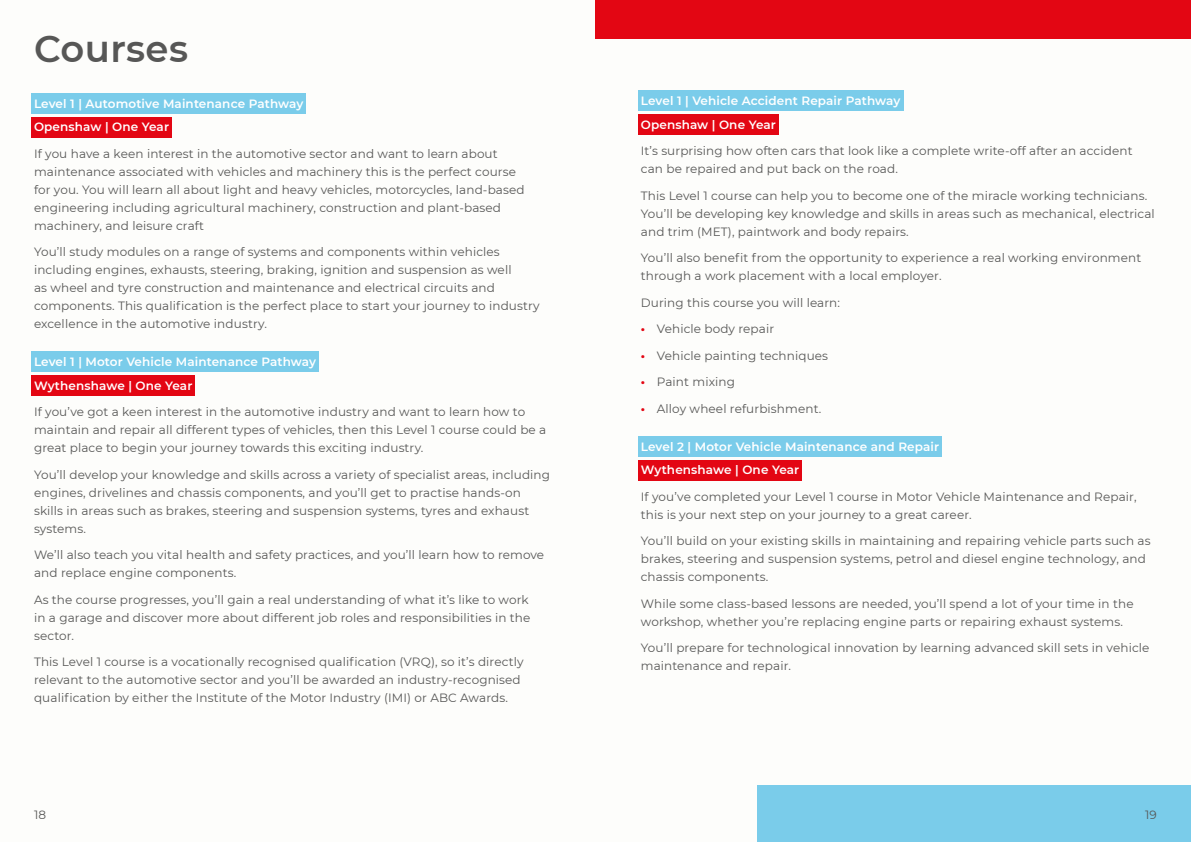
<style>
.page{position:relative;width:1191px;height:842px;background:#fff}
.page>*{position:absolute;margin:0;border:0;box-sizing:border-box;transform-origin:0 0}
.Page_Titles{font:600 37px "Montserrat";letter-spacing:.01em;color:#575756}
.Body_Copy{font:12px/18px "Montserrat";letter-spacing:.01em;color:#575756}
.Level_Course_Title{font:600 12px "Montserrat";letter-spacing:.01em;color:#fff}
.Location_Year_Title{font:600 12px "Montserrat";letter-spacing:.01em;color:#fff}
.s1{font-weight:700;color:#e30613}
</style>
<div class="page">
<div style="left:0;top:0;width:595px;height:842px;background:#fdfdfb"></div>
<div style="left:595px;top:0;width:596px;height:842px;background:#fdfdfb"></div>
<div style="left:31px;top:93px;width:275px;height:21px;background:#7accea"></div>
<div style="left:31px;top:117px;width:141px;height:20px;background:#e30613"></div>
<div style="left:31px;top:352px;width:288px;height:20px;background:#7accea"></div>
<div style="left:31px;top:375px;width:164px;height:21px;background:#e30613"></div>
<div style="left:757px;top:785px;width:434px;height:57px;background:#7accea"></div>
<div style="left:595px;top:0;width:596px;height:38px;background:#e30613"></div>
<div style="left:638px;top:91px;width:265px;height:20px;background:#7accea"></div>
<div style="left:638px;top:114px;width:140px;height:21px;background:#e30613"></div>
<div style="left:638px;top:436px;width:304px;height:21px;background:#7accea"></div>
<div style="left:638px;top:460px;width:164px;height:20px;background:#e30613"></div>
<p class="Page_Titles" style="left:34px;top:22px;width:155px">Courses</p>
<p class="Level_Course_Title" style="left:34px;top:95px;width:271px">Level 1 | Automotive Maintenance Pathway</p>
<p class="Location_Year_Title" style="left:34px;top:119px;width:137px">Openshaw | One Year</p>
<p class="Body_Copy" style="left:34px;top:144px;width:492px">If you have a keen interest in the automotive sector and want to learn about maintenance associated with vehicles and machinery this is the perfect course for you. You will learn all about light and heavy vehicles, motorcycles, land-based engineering including agricultural machinery, construction and plant-based machinery, and leisure craft</p>
<p class="Body_Copy" style="left:34px;top:243px;width:507px">You’ll study modules on a range of systems and components within vehicles including engines, exhausts, steering, braking, ignition and suspension as well<br>as wheel and tyre construction and maintenance and electrical circuits and components. This qualification is the perfect place to start your journey to industry excellence in the automotive industry.</p>
<p class="Level_Course_Title" style="left:34px;top:353px;width:284px">Level 1 | Motor Vehicle Maintenance Pathway</p>
<p class="Location_Year_Title" style="left:34px;top:377px;width:160px">Wythenshawe | One Year</p>
<p class="Body_Copy" style="left:34px;top:403px;width:514px">If you’ve got a keen interest in the automotive industry and want to learn how to maintain and repair all different types of vehicles, then this Level 1 course could be a great place to begin your journey towards this exciting industry.</p>
<p class="Body_Copy" style="left:34px;top:465px;width:517px">You’ll develop your knowledge and skills across a variety of specialist areas, including engines, drivelines and chassis components, and you’ll get to practise hands-on skills in areas such as brakes, steering and suspension systems, tyres and exhaust systems.</p>
<p class="Body_Copy" style="left:34px;top:546px;width:512px">We’ll also teach you vital health and safety practices, and you’ll learn how to remove and replace engine components.</p>
<p class="Body_Copy" style="left:34px;top:590px;width:498px">As the course progresses, you’ll gain a real understanding of what it’s like to work in a garage and discover more about different job roles and responsibilities in the sector.</p>
<p class="Body_Copy" style="left:34px;top:653px;width:491px">This Level 1 course is a vocationally recognised qualification (VRQ), so it’s directly relevant to the automotive sector and you’ll be awarded an industry-recognised qualification by either the Institute of the Motor Industry (IMI) or ABC Awards.</p>
<p class="Level_Course_Title" style="left:641px;top:92px;width:261px">Level 1 | Vehicle Accident Repair Pathway</p>
<p class="Location_Year_Title" style="left:641px;top:116px;width:137px">Openshaw | One Year</p>
<p class="Body_Copy" style="left:641px;top:142px;width:493px">It’s surprising how often cars that look like a complete write-off after an accident can be repaired and put back on the road.</p>
<p class="Body_Copy" style="left:641px;top:186px;width:515px">This Level 1 course can help you to become one of the miracle working technicians.<br>You’ll be developing key knowledge and skills in areas such as mechanical, electrical and trim (MET), paintwork and body repairs.</p>
<p class="Body_Copy" style="left:641px;top:249px;width:502px">You’ll also benefit from the opportunity to experience a real working environment through a work placement with a local employer.</p>
<p class="Body_Copy" style="left:641px;top:293px;width:201px">During this course you will learn:</p>
<p class="Body_Copy" style="left:641px;top:320px;width:135px"><span class="s1">•</span> Vehicle body repair</p>
<p class="Body_Copy" style="left:641px;top:346px;width:189px"><span class="s1">•</span> Vehicle painting techniques</p>
<p class="Body_Copy" style="left:641px;top:373px;width:96px"><span class="s1">•</span> Paint mixing</p>
<p class="Body_Copy" style="left:641px;top:399px;width:182px"><span class="s1">•</span> Alloy wheel refurbishment.</p>
<p class="Level_Course_Title" style="left:641px;top:438px;width:300px">Level 2 | Motor Vehicle Maintenance and Repair</p>
<p class="Location_Year_Title" style="left:641px;top:462px;width:160px">Wythenshawe | One Year</p>
<p class="Body_Copy" style="left:641px;top:487px;width:497px">If you’ve completed your Level 1 course in Motor Vehicle Maintenance and Repair, this is your next step on your journey to a great career.</p>
<p class="Body_Copy" style="left:641px;top:532px;width:511px">You’ll build on your existing skills in maintaining and repairing vehicle parts such as brakes, steering and suspension systems, petrol and diesel engine technology, and chassis components.</p>
<p class="Body_Copy" style="left:641px;top:594px;width:494px">While some class-based lessons are needed, you’ll spend a lot of your time in the workshop, whether you’re replacing engine parts or repairing exhaust systems.</p>
<p class="Body_Copy" style="left:641px;top:639px;width:510px">You’ll prepare for technological innovation by learning advanced skill sets in vehicle maintenance and repair.</p>
<p class="Body_Copy" style="left:34px;top:806px;width:14px">18</p>
<p class="Body_Copy" style="left:1145px;top:806px;width:13px">19</p>
</div>
